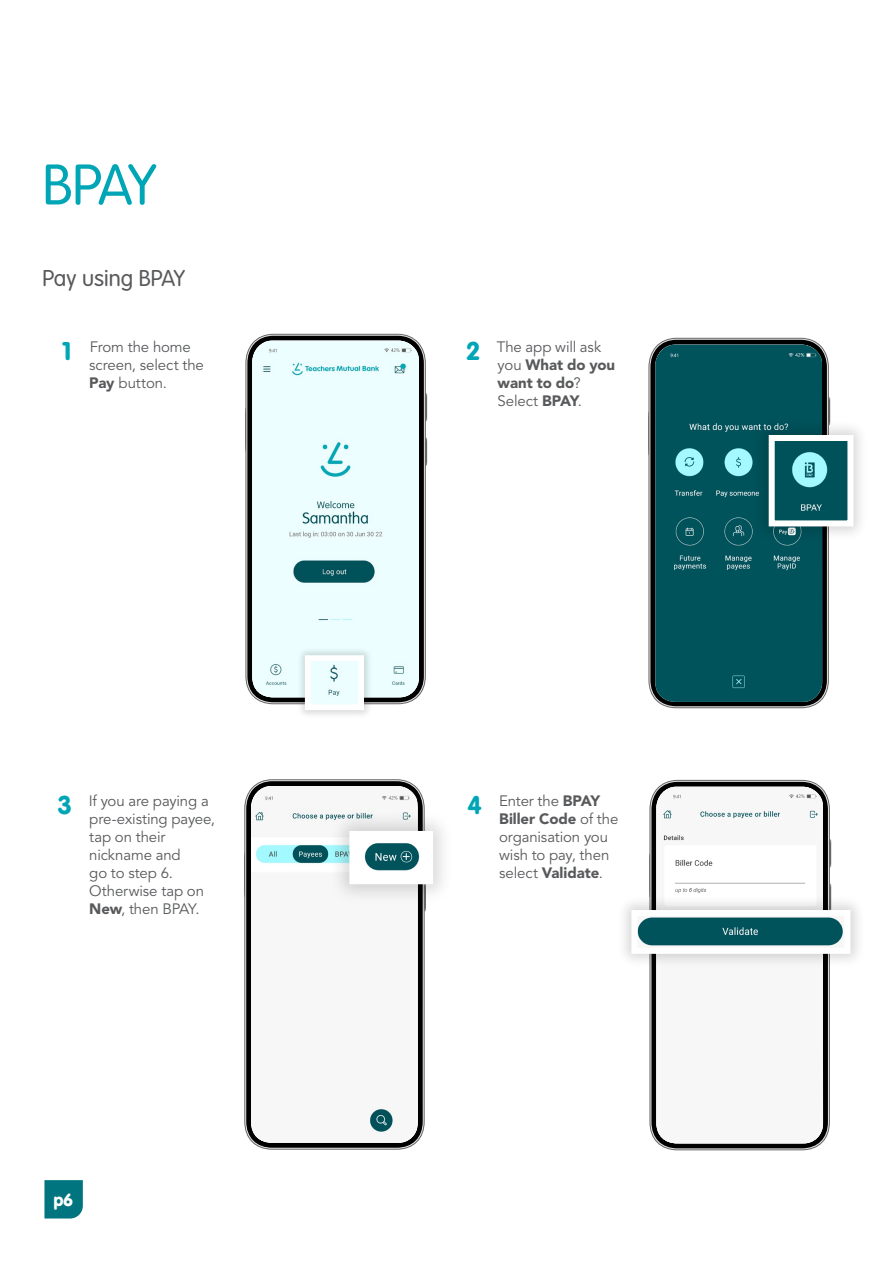
<style>
.page{position:relative;width:893px;height:1263px;background:#fff}
.page>*{position:absolute;margin:0;border:0;box-sizing:border-box;transform-origin:0 0}
.t1{font:300 60px "VAG Rundschrift D";color:#00a6b6}
.t2{font:300 24px "VAG Rundschrift D";letter-spacing:-.005em;color:#58595b}
.t3{font:18.3px "VAG Rundschrift D";color:#fff}
.t4{font:15px/18px "Avenir LT Std";letter-spacing:-.01em;color:#58595b}
.s1{font-family:"VAG Rundschrift D";font-size:27px;color:#00a6b6}
.s2{font-weight:900}
</style>
<div class="page">
<svg style="left:830px;top:839px;width:1px;height:29px"></svg>
<svg style="left:830px;top:883px;width:1px;height:12px"></svg>
<svg style="left:651px;top:782px;width:177px;height:366px;fill:#000"></svg>
<img style="left:656px;top:787px;width:167px;height:356px">
<svg style="left:246px;top:781px;width:177px;height:367px;fill:#000"></svg>
<img style="left:251px;top:786px;width:166px;height:357px">
<svg style="left:829px;top:397px;width:1px;height:23px"></svg>
<svg style="left:650px;top:340px;width:177px;height:366px;fill:#000"></svg>
<img style="left:655px;top:345px;width:167px;height:357px">
<div style="left:328px;top:809px;width:126px;height:96px;background:#000;opacity:.15"></div>
<img style="left:356px;top:838px;width:70px;height:39px">
<div style="left:616px;top:895px;width:250px;height:74px;background:#000;opacity:.15"></div>
<img style="left:638px;top:917px;width:205px;height:30px">
<div style="left:753px;top:420px;width:116px;height:122px;background:#000;opacity:.15"></div>
<img style="left:776px;top:442px;width:70px;height:77px">
<div style="left:769px;top:435px;width:84px;height:91px;border:6px solid #fff"></div>
<svg style="left:44px;top:1180px;width:39px;height:38px"></svg>
<svg style="left:426px;top:393px;width:1px;height:29px"></svg>
<svg style="left:426px;top:437px;width:1px;height:29px"></svg>
<svg style="left:247px;top:336px;width:177px;height:366px;fill:#000"></svg>
<img style="left:252px;top:341px;width:167px;height:356px">
<div style="left:295px;top:646px;width:78px;height:73px;background:#000;opacity:.15"></div>
<div style="left:312px;top:662px;width:45px;height:41px;background:#ecfeff"></div>
<div style="left:305px;top:655px;width:59px;height:55px;border:6px solid #fff"></div>
<h1 class="t1" style="left:43px;top:152px;width:115px">BPAY</h1>
<h2 class="t2" style="left:43px;top:265px;width:144px">Pay using BPAY</h2>
<p class="t4" style="left:89px;top:338px;width:116px;text-indent:-27px"><span class="s1">1</span> From the home screen, select the<br><span class="s2">Pay</span> button.</p>
<p class="t4" style="left:498px;top:338px;width:119px;text-indent:-31px"><span class="s1">2</span> The app will ask you <span class="s2">What do you want to do</span>?<br>Select <span class="s2">BPAY</span>.</p>
<p class="t4" style="left:89px;top:792px;width:127px;text-indent:-32px"><span class="s1">3</span> If you are paying a pre-existing payee, tap on their nickname and<br>go to step 6.<br>Otherwise tap on<br><span class="s2">New</span>, then BPAY.</p>
<p class="t4" style="left:499px;top:792px;width:121px;text-indent:-32px"><span class="s1">4</span> Enter the <span class="s2">BPAY<br>Biller Code</span> of the organisation you wish to pay, then select <span class="s2">Validate</span>.</p>
<p class="t3" style="left:53px;top:1189px;width:21px">p6</p>
</div>
